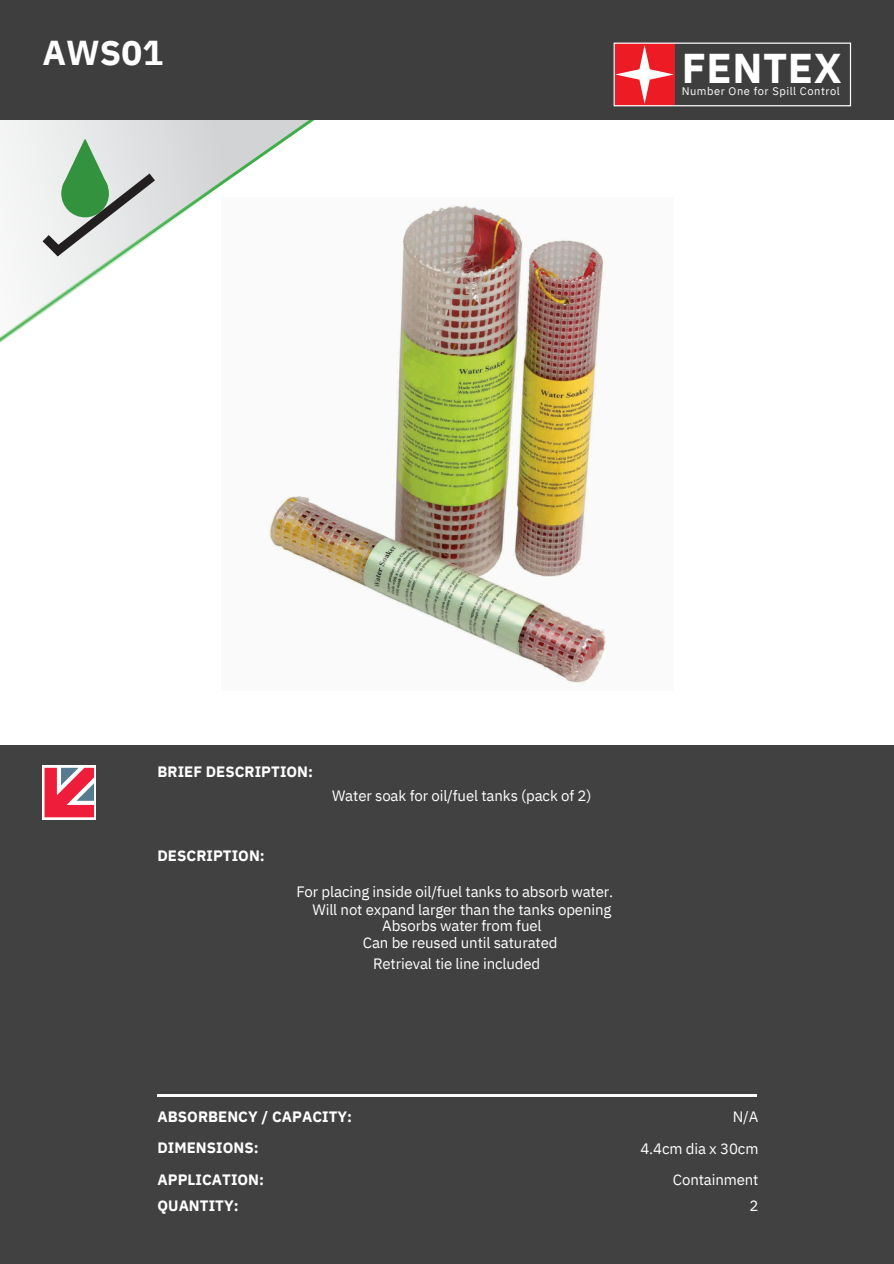
<style>
.page{position:relative;width:894px;height:1264px;background:#fff}
.page>*{position:absolute;margin:0;border:0;box-sizing:border-box;transform-origin:0 0}
.t1{font:700 41.55px "IBM Plex Sans";letter-spacing:.015em;color:#fff}
.t2{font:700 34.5px "IBM Plex Sans";letter-spacing:.005em;color:#fff}
.t3{font:15px/16.8px "IBM Plex Sans";letter-spacing:-.01em;color:#fff;text-align:center}
.t4{font:700 15px/31.5px "IBM Plex Sans";letter-spacing:.005em;color:#fff}
.t5{font:11.1px "IBM Plex Sans";letter-spacing:.05em;color:#fff}
</style>
<div class="page">
<svg style="left:231px;top:119px;width:127px;height:60px"></svg>
<img style="left:0;top:119px;width:231px;height:222px">
<svg style="left:43px;top:139px;width:112px;height:117px"></svg>
<div style="left:0;top:746px;width:893px;height:517px;background:#424142"></div>
<div style="left:43px;top:765px;width:53px;height:54px;background:linear-gradient(to right,#f9b5be,#f9b5be)"></div>
<svg style="left:44px;top:767px;width:50px;height:50px"></svg>
<hr style="left:157px;top:1094px;width:598px;height:2px;background:#fff">
<div style="left:0;top:0;width:893px;height:119px;background:#3f3e3f"></div>
<svg style="left:613px;top:43px;width:237px;height:63px"></svg>
<img style="left:221px;top:197px;width:386px;height:488px">
<h2 class="t2" style="left:43px;top:29px;width:122px">AWS01</h2>
<h1 class="t1" style="left:681px;top:40px;width:161px">FENTEX</h1>
<p class="t5" style="left:681px;top:84px;width:159px">Number One for Spill Control</p>
<p class="t4" style="left:157px;top:755px;width:157px">BRIEF DESCRIPTION:</p>
<p class="t4" style="left:157px;top:839px;width:109px">DESCRIPTION:</p>
<h3 class="t3" style="left:332px;top:787px;width:261px">Water soak for oil/fuel tanks (pack of 2)</h3>
<h2 class="t3" style="left:296px;top:882px;width:318px">For placing inside oil/fuel tanks to absorb water.</h2>
<h3 class="t3" style="left:312px;top:900px;width:300px">Will not expand larger than the tanks opening<br>Absorbs water from fuel<br>Can be reused until saturated</h3>
<h3 class="t3" style="left:373px;top:954px;width:168px">Retrieval tie line included</h3>
<p class="t4" style="left:157px;top:1100px;width:196px">ABSORBENCY / CAPACITY:<br>DIMENSIONS:<br>APPLICATION:</p>
<p class="t4" style="left:157px;top:1189px;width:83px">QUANTITY:</p>
<h3 class="t3" style="left:640px;top:1100px;width:119px;line-height:31.5px;text-align:right">N/A<br>4.4cm dia x 30cm<br>Containment</h3>
<h3 class="t3" style="left:749px;top:1196px;width:10px">2</h3>
</div>
